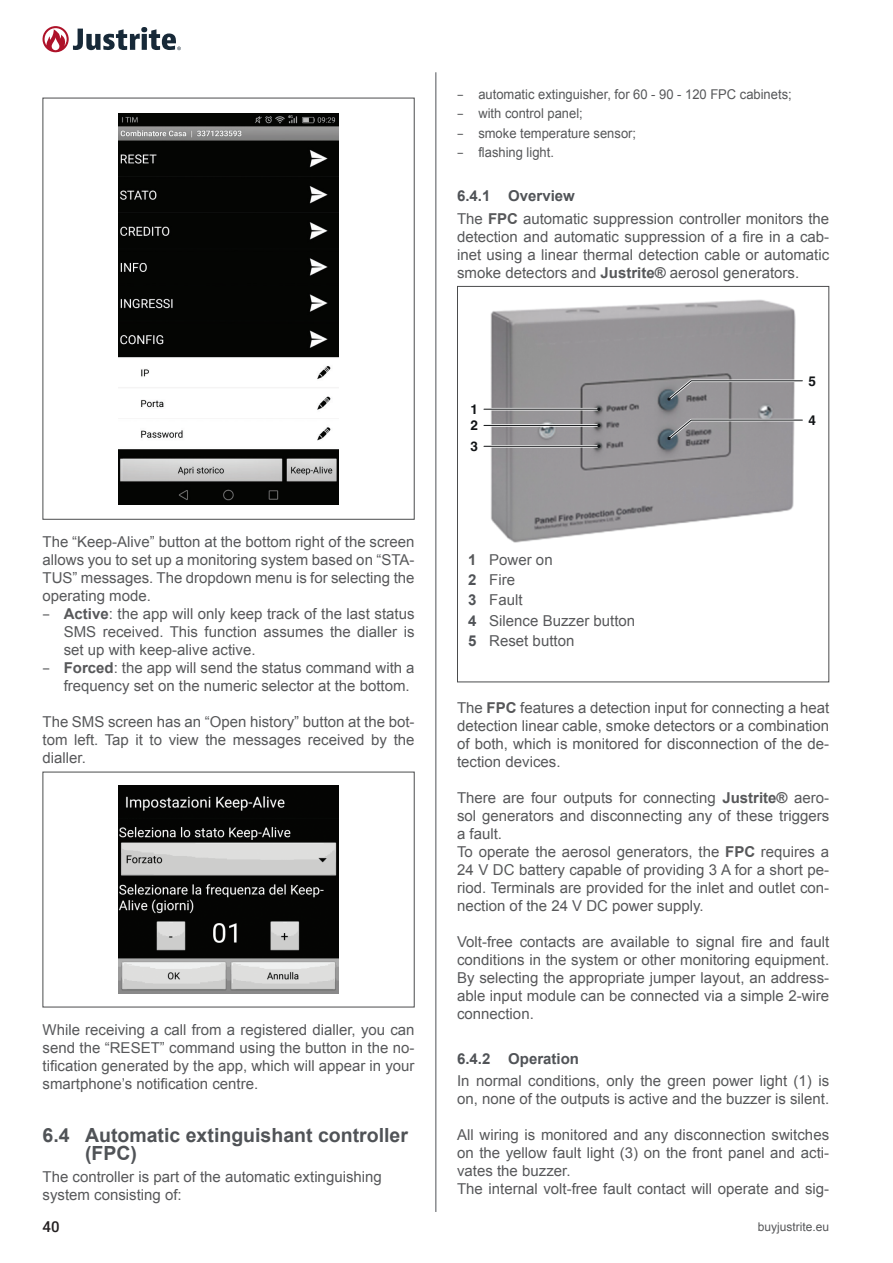
<style>
.page{position:relative;width:893px;height:1263px;background:#fff}
.page>*{position:absolute;margin:0;border:0;box-sizing:border-box;transform-origin:0 0}
.t1{font:700 19.5px/18px "Arial";color:#505357}
.t2{font:15px/18px "Arial";color:#57585a;text-align:justify}
.t3{font:700 15px "Arial";color:#505357}
.t4{font:500 15px "Roboto";color:#231f20}
.t5{font:13.5px "Arial";color:#57585a;scale:.96 1}
.t6{font:700 13.5px/16.2px "Helvetica";color:#111416}
.t7{font:12px "Arial";color:#57585a}
.s1{font-family:"Open Sans"}
.s2{font-weight:700;color:#505357}
.s3{font-weight:700}
</style>
<div class="page">
<svg style="left:43px;top:26px;width:138px;height:26px"></svg>
<hr style="left:435px;top:72px;width:1px;height:1140px;background:#505357">
<img style="left:119px;top:113px;width:219px;height:391px">
<div style="left:43px;top:98px;width:372px;height:422px;border:1px solid #4b4c4d"></div>
<img style="left:119px;top:785px;width:219px;height:209px">
<img style="left:490px;top:299px;width:305px;height:244px">
<hr style="left:484px;top:408px;width:115px;height:2px;background:#fff">
<hr style="left:484px;top:409px;width:115px;height:1px;background:#111416">
<hr style="left:484px;top:424px;width:115px;height:3px;background:#fff">
<hr style="left:484px;top:425px;width:115px;height:1px;background:#111416">
<hr style="left:484px;top:445px;width:115px;height:3px;background:#fff">
<hr style="left:484px;top:446px;width:115px;height:1px;background:#111416">
<svg style="left:665px;top:378px;width:138px;height:25px;background:#979699"></svg>
<svg style="left:665px;top:418px;width:138px;height:24px;background:#98989a"></svg>
<div style="left:457px;top:286px;width:372px;height:396px;border:1px solid #4b4c4d"></div>
<p class="t5" style="left:457px;top:86px;width:350px"><span class="s1">–</span> automatic extinguisher, for 60 - 90 - 120 FPC cabinets;</p>
<p class="t5" style="left:457px;top:105px;width:132px"><span class="s1">–</span> with control panel;</p>
<p class="t5" style="left:457px;top:124px;width:188px"><span class="s1">–</span> smoke temperature sensor;</p>
<p class="t5" style="left:457px;top:143px;width:102px"><span class="s1">–</span> flashing light.</p>
<p class="t2" style="left:457px;top:185px;width:374px;line-height:22.2px"><span class="s2">6.4.1 Overview<br></span>The <span class="s3">FPC</span> automatic suppression controller monitors the</p>
<p class="t2" style="left:457px;top:228px;width:374px">detection and automatic suppression of a fire in a cab&shy;inet using a linear thermal detection cable or automatic smoke detectors and <span class="s3">Justrite®</span> aerosol generators.</p>
<p class="t2" style="left:43px;top:533px;width:374px">The “Keep-Alive” button at the bottom right of the screen allows you to set up a monitoring system based on “STA-TUS” messages. The dropdown menu is for selecting the operating mode.</p>
<p class="t2" style="left:64px;top:605px;width:352px;text-indent:-21px"><span class="s1">–</span> <span class="s3">Active</span>: the app will only keep track of the last status SMS received. This function assumes the dialler is set up with keep-alive active.</p>
<p class="t2" style="left:64px;top:659px;width:352px;text-indent:-21px"><span class="s1">–</span> <span class="s3">Forced</span>: the app will send the status command with a frequency set on the numeric selector at the bottom.</p>
<p class="t2" style="left:43px;top:713px;width:374px">The SMS screen has an “Open history” button at the bot&shy;tom left. Tap it to view the messages received by the dialler.</p>
<p class="t2" style="left:43px;top:1021px;width:374px">While receiving a call from a registered dialler, you can send the “RESET” command using the button in the no&shy;tification generated by the app, which will appear in your smartphone’s notification centre.</p>
<h1 class="t1" style="left:85px;top:1127px;width:324px;text-indent:-43px">6.4 Automatic extinguishant controller (FPC)</h1>
<p class="t2" style="left:43px;top:1168px;width:341px">The controller is part of the automatic extinguishing system consisting of:</p>
<p class="t6" style="left:470px;top:403px;width:9px">1<br>2</p>
<p class="t6" style="left:470px;top:440px;width:9px">3</p>
<p class="t2" style="left:468px;top:550px;width:169px;line-height:20.1px;text-align:left"><span class="s3">1</span> Power on<br><span class="s2">2</span> Fire<br><span class="s2">3</span> Fault<br><span class="s2">4</span> Silence Buzzer button<br><span class="s2">5</span> Reset button</p>
<p class="t6" style="left:808px;top:374px;width:9px">5</p>
<p class="t6" style="left:808px;top:414px;width:9px">4</p>
<p class="t2" style="left:457px;top:699px;width:374px">The <span class="s3">FPC</span> features a detection input for connecting a heat detection linear cable, smoke detectors or a combination of both, which is monitored for disconnection of the de&shy;tection devices.</p>
<p class="t2" style="left:457px;top:789px;width:374px;text-align:left">There are four outputs for connecting <span class="s3">Justrite®</span> aero&shy;sol generators and disconnecting any of these triggers a fault.<br>To operate the aerosol generators, the <span class="s3">FPC</span> requires a 24 V DC battery capable of providing 3 A for a short pe&shy;riod. Terminals are provided for the inlet and outlet con&shy;nection of the 24 V DC power supply.</p>
<p class="t2" style="left:457px;top:933px;width:374px">Volt-free contacts are available to signal fire and fault conditions in the system or other monitoring equipment.<br>By selecting the appropriate jumper layout, an address&shy;able input module can be connected via a simple 2-wire connection.</p>
<p class="t3" style="left:457px;top:1048px;width:123px">6.4.2 Operation</p>
<p class="t2" style="left:457px;top:1072px;width:374px">In normal conditions, only the green power light (1) is on, none of the outputs is active and the buzzer is silent.</p>
<p class="t2" style="left:457px;top:1126px;width:374px;text-align:left">All wiring is monitored and any disconnection switches on the yellow fault light (3) on the front panel and acti&shy;vates the buzzer.<br>The internal volt-free fault contact will operate and sig-</p>
<p class="t4" style="left:43px;top:1216px;width:19px">40</p>
<p class="t7" style="left:758px;top:1218px;width:73px">buyjustrite.eu</p>
</div>
